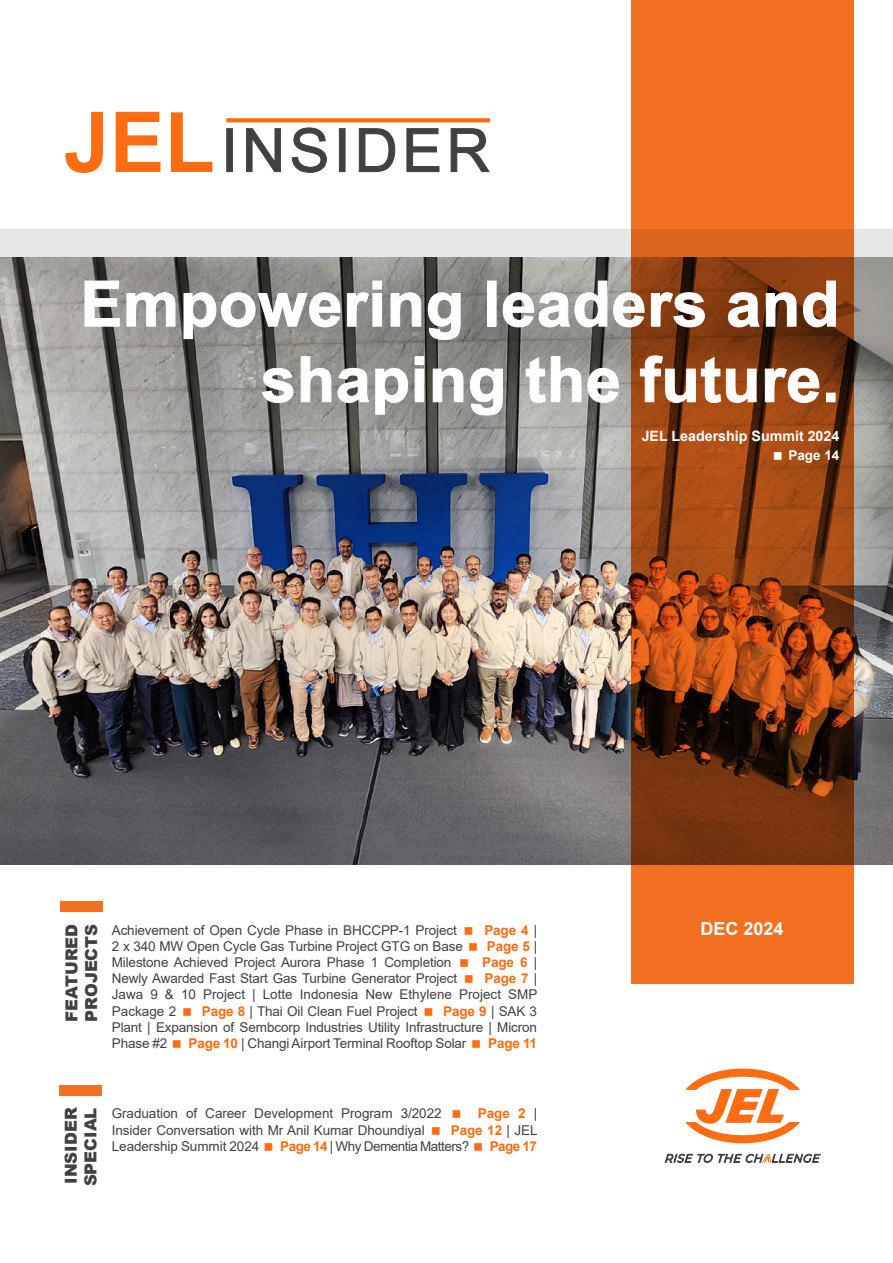
<style>
.page{position:relative;width:893px;height:1263px;background:#fff}
.page>*{position:absolute;margin:0;border:0;box-sizing:border-box;transform-origin:0 0}
.t1{font:700 63px/75.6px "Arial";letter-spacing:.01em;color:#fff;text-align:right}
.t2{font:700 18px "Arial";color:#fff}
.t3{font:900 16.5px/19.8px "Arial";color:#414042}
.t4{font:700 14.25px "Arial";color:#fff}
.t5{font:13.5px/16.2px "Arial";letter-spacing:-.01em;color:#414042;text-align:justify}
.t6{font:700 13.5px "Arial";letter-spacing:-.01em;color:#ff6c11}
.t7{font:13.5px "Arial";letter-spacing:-.035em;color:#414042}
.t8{font:700 13.5px "Arial";color:#fff}
.s1{font-weight:400;color:#414042}
.s2{font-weight:700;color:#ff6c11}
</style>
<div class="page">
<svg style="left:65px;top:112px;width:38px;height:61px"></svg>
<svg style="left:116px;top:112px;width:44px;height:60px"></svg>
<svg style="left:171px;top:112px;width:41px;height:60px"></svg>
<div style="left:226px;top:128px;width:7px;height:44px;background:#414042;border:1px solid #414042"></div>
<svg style="left:246px;top:128px;width:35px;height:44px"></svg>
<svg style="left:291px;top:127px;width:36px;height:46px"></svg>
<div style="left:339px;top:128px;width:6px;height:44px;background:#414042"></div>
<svg style="left:359px;top:128px;width:37px;height:44px"></svg>
<svg style="left:406px;top:128px;width:34px;height:44px"></svg>
<svg style="left:450px;top:128px;width:40px;height:45px"></svg>
<svg style="left:226px;top:118px;width:264px;height:4px"></svg>
<div style="left:0;top:230px;width:893px;height:208px;background:#e6e7e8"></div>
<img style="left:0;top:258px;width:893px;height:606px">
<svg style="left:665px;top:1154px;width:156px;height:9px"></svg>
<svg style="left:685px;top:1068px;width:115px;height:75px"></svg>
<div style="left:60px;top:901px;width:43px;height:11px;background:#f36f21"></div>
<div style="left:60px;top:1085px;width:42px;height:10px;background:#f36f21"></div>
<svg style="left:631px;top:0;width:222px;height:983px;background:#ae4e16"></svg>
<svg style="left:774px;top:452px;width:8px;height:8px"></svg>
<h1 class="t1" style="left:80px;top:272px;width:760px">Empowering leaders and shaping the future.</h1>
<p class="t4" style="left:642px;top:431px;width:199px">JEL Leadership Summit 2024</p>
<p class="t8" style="left:788px;top:451px;width:53px">Page 14</p>
<p class="t3" style="left:62px;top:1022px;width:99px;rotate:-90deg">FEATURED<br>PROJECTS</p>
<p class="t5" style="left:112px;top:923px;width:346px">Achievement of Open Cycle Phase in BHCCPP-1 Project</p>
<p class="t6" style="left:484px;top:925px;width:54px">Page 4 <span class="s1">|</span></p>
<p class="t5" style="left:112px;top:939px;width:352px">2 x 340 MW Open Cycle Gas Turbine Project GTG on Base</p>
<p class="t6" style="left:487px;top:941px;width:52px">Page 5 <span class="s1">|</span></p>
<p class="t5" style="left:112px;top:955px;width:341px">Milestone Achieved Project Aurora Phase 1 Completion</p>
<p class="t6" style="left:482px;top:957px;width:57px">Page 6 <span class="s1">|</span></p>
<p class="t5" style="left:112px;top:972px;width:347px">Newly Awarded Fast Start Gas Turbine Generator Project</p>
<p class="t5" style="left:112px;top:972px;width:427px;text-indent:373px"><span class="s2">Page 7</span> | Jawa 9 &amp; 10 Project | Lotte Indonesia New Ethylene Project SMP Package 2</p>
<p class="t5" style="left:202px;top:1004px;width:217px"><span class="s2">Page 8</span> | Thai Oil Clean Fuel Project</p>
<p class="t5" style="left:112px;top:1004px;width:427px;text-indent:331px"><span class="s2">Page 9</span> | SAK 3<br>Plant | Expansion of Sembcorp Industries Utility Infrastructure | Micron Phase #2</p>
<p class="t5" style="left:189px;top:1036px;width:279px"><span class="s2">Page 10</span> | Changi Airport Terminal Rooftop Solar</p>
<p class="t6" style="left:488px;top:1038px;width:50px">Page 11</p>
<p class="t3" style="left:61px;top:1186px;width:80px;rotate:-90deg">INSIDER<br>SPECIAL</p>
<p class="t5" style="left:112px;top:1107px;width:331px">Graduation of Career Development Program 3/2022</p>
<p class="t6" style="left:478px;top:1108px;width:61px">Page 2 <span class="s1">|</span></p>
<p class="t5" style="left:112px;top:1123px;width:314px">Insider Conversation with Mr Anil Kumar Dhoundiyal</p>
<p class="t6" style="left:451px;top:1125px;width:88px">Page 12 <span class="s1">| JEL</span></p>
<p class="t5" style="left:112px;top:1139px;width:149px">Leadership Summit 2024</p>
<p class="t7" style="left:280px;top:1141px;width:191px"><span class="s2">Page 14</span> | Why Dementia Matters?</p>
<p class="t6" style="left:490px;top:1141px;width:49px">Page 17</p>
<h2 class="t2" style="left:700px;top:921px;width:85px">DEC 2024</h2>
</div>
